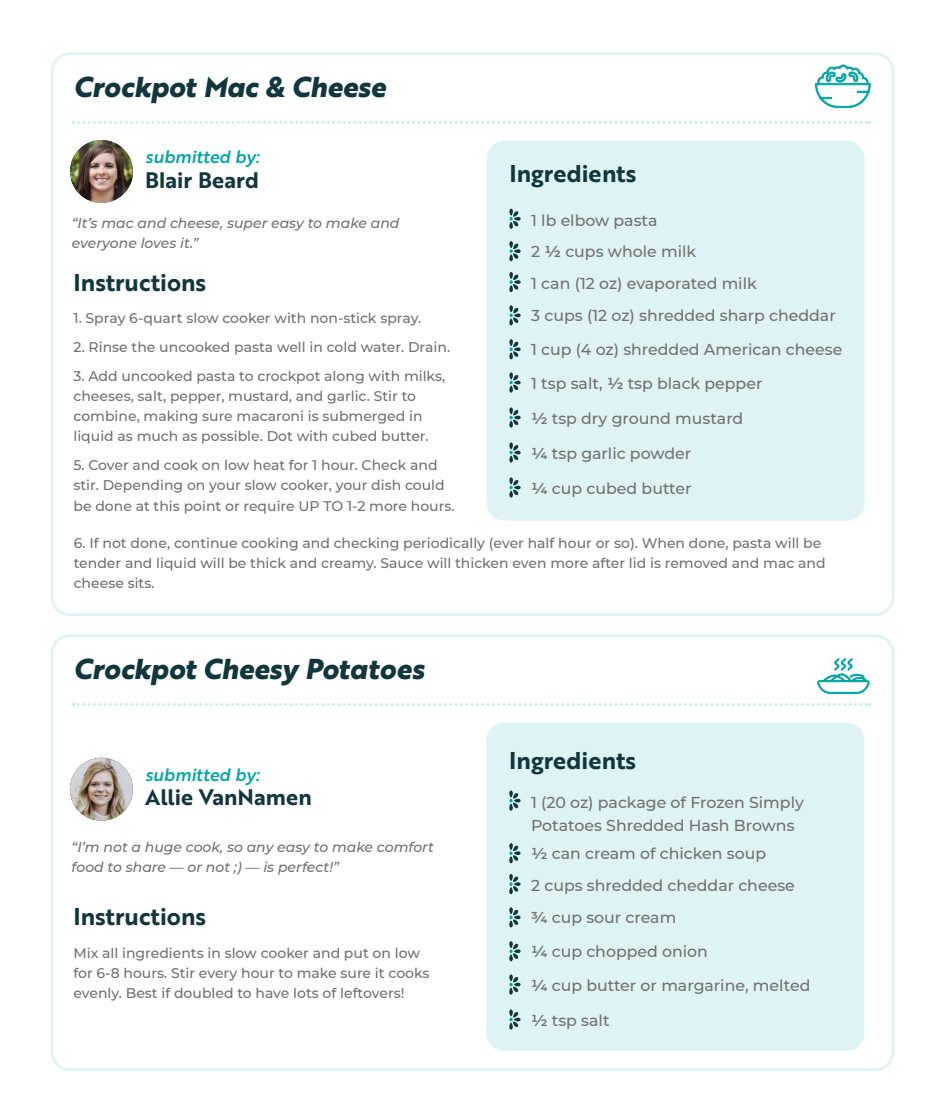
<style>
.page{position:relative;width:945px;height:1120px;background:#fff}
.page>*{position:absolute;margin:0;border:0;box-sizing:border-box;transform-origin:0 0}
.t1{font:28px "Brother 1816 Extra Bold Italic";color:#12363d}
.t2{font:23.62px "Brother 1816 Bold";color:#12363d}
.t3{font:21.88px "Brother 1816 Bold";color:#12363d}
.t4{font:17.5px "Brother 1816 Medium Italic";color:#00a6a6}
.t5{font:500 15.75px/31.9px "Montserrat";color:#707070}
.t6{font:500 14px/20.1px "Montserrat";color:#707070}
.t7{font:italic 500 14px/20.1px "Montserrat";color:#707070}
.s1{font-weight:600}
</style>
<div class="page">
<img style="left:70px;top:140px;width:63px;height:63px">
<svg style="left:73px;top:121px;width:797px;height:3px"></svg>
<div style="left:51px;top:52px;width:843px;height:564px;border:3px solid #def3f3;border-radius:18px"></div>
<div style="left:487px;top:141px;width:378px;height:380px;background:#def3f3;border-radius:18px"></div>
<svg style="left:509px;top:209px;width:12px;height:20px"></svg>
<svg style="left:509px;top:241px;width:12px;height:20px"></svg>
<svg style="left:509px;top:272px;width:12px;height:20px"></svg>
<svg style="left:509px;top:305px;width:12px;height:20px"></svg>
<svg style="left:509px;top:339px;width:12px;height:20px"></svg>
<svg style="left:509px;top:372px;width:12px;height:21px"></svg>
<svg style="left:509px;top:407px;width:12px;height:21px"></svg>
<svg style="left:509px;top:442px;width:12px;height:21px"></svg>
<svg style="left:509px;top:477px;width:12px;height:21px"></svg>
<img style="left:70px;top:758px;width:63px;height:63px;border-radius:32px">
<svg style="left:73px;top:703px;width:797px;height:3px"></svg>
<div style="left:51px;top:634px;width:843px;height:437px;border:3px solid #def3f3;border-radius:18px"></div>
<div style="left:487px;top:723px;width:377px;height:328px;background:#def3f3;border-radius:18px"></div>
<svg style="left:509px;top:791px;width:12px;height:20px"></svg>
<svg style="left:509px;top:843px;width:12px;height:20px"></svg>
<svg style="left:509px;top:874px;width:12px;height:20px"></svg>
<svg style="left:509px;top:907px;width:12px;height:20px"></svg>
<svg style="left:509px;top:941px;width:12px;height:20px"></svg>
<svg style="left:509px;top:974px;width:12px;height:21px"></svg>
<svg style="left:509px;top:1009px;width:12px;height:21px"></svg>
<svg style="left:815px;top:64px;width:56px;height:44px"></svg>
<svg style="left:817px;top:658px;width:53px;height:36px"></svg>
<h1 class="t1" style="left:74px;top:66px;width:314px">Crockpot Mac &amp; Cheese</h1>
<p class="t4" style="left:145px;top:144px;width:116px">submitted by:</p>
<h3 class="t3" style="left:145px;top:163px;width:115px">Blair Beard</h3>
<p class="t7" style="left:72px;top:212px;width:329px">“It’s mac and cheese, super easy to make and everyone loves it.”</p>
<h2 class="t2" style="left:74px;top:264px;width:134px">Instructions</h2>
<p class="t6" style="left:74px;top:308px;width:349px">1. Spray 6-quart slow cooker with non-stick spray.</p>
<p class="t6" style="left:74px;top:337px;width:378px">2. Rinse the uncooked pasta well in cold water. Drain.</p>
<p class="t6" style="left:74px;top:365px;width:373px">3. Add uncooked pasta to crockpot along with milks, cheeses, salt, pepper, mustard, and garlic. Stir to combine, making sure macaroni is submerged in liquid as much as possible. Dot with cubed butter.</p>
<p class="t6" style="left:74px;top:455px;width:383px">5. Cover and cook on low heat for 1 hour. Check and stir. Depending on your slow cooker, your dish could be done at this point or require UP TO 1-2 more hours.</p>
<h2 class="t2" style="left:509px;top:156px;width:128px">Ingredients</h2>
<p class="t5" style="left:531px;top:203px;width:306px">1 lb elbow pasta<br>2 <span class="s1">1/2</span> cups whole milk<br>1 can (12 oz) evaporated milk<br>3 cups (12 oz) shredded sharp cheddar</p>
<p class="t5" style="left:531px;top:332px;width:313px;line-height:33.2px">1 cup (4 oz) shredded American cheese<br>1 tsp salt, <span class="s1">1/2</span> tsp black pepper</p>
<p class="t5" style="left:531px;top:401px;width:214px"><span class="s1">1/2</span> tsp dry ground mustard</p>
<p class="t5" style="left:531px;top:436px;width:162px"><span class="s1">1/4</span> tsp garlic powder</p>
<p class="t5" style="left:531px;top:471px;width:162px"><span class="s1">1/4</span> cup cubed butter</p>
<p class="t6" style="left:74px;top:533px;width:753px">6. If not done, continue cooking and checking periodically (ever half hour or so). When done, pasta will be tender and liquid will be thick and creamy. Sauce will thicken even more after lid is removed and mac and cheese sits.</p>
<h1 class="t1" style="left:73px;top:647px;width:352px">Crockpot Cheesy Potatoes</h1>
<p class="t4" style="left:145px;top:761px;width:116px">submitted by:</p>
<h3 class="t3" style="left:145px;top:781px;width:168px">Allie VanNamen</h3>
<p class="t7" style="left:72px;top:836px;width:364px">“I’m not a huge cook, so any easy to make comfort food to share — or not ;) — is perfect!”</p>
<h2 class="t2" style="left:73px;top:899px;width:134px">Instructions</h2>
<p class="t6" style="left:73px;top:942px;width:358px">Mix all ingredients in slow cooker and put on low for 6-8 hours. Stir every hour to make sure it cooks evenly. Best if doubled to have lots of leftovers!</p>
<h2 class="t2" style="left:509px;top:743px;width:128px">Ingredients</h2>
<p class="t5" style="left:531px;top:790px;width:274px;line-height:23.6px">1 (20 oz) package of Frozen Simply<br>Potatoes Shredded Hash Browns</p>
<p class="t5" style="left:531px;top:837px;width:265px"><span class="s1">1/2</span> can cream of chicken soup<br>2 cups shredded cheddar cheese<br><span class="s1">3/4</span> cup sour cream</p>
<p class="t5" style="left:531px;top:934px;width:281px;line-height:33.2px"><span class="s1">1/4</span> cup chopped onion<br><span class="s1">1/4</span> cup butter or margarine, melted</p>
<p class="t5" style="left:531px;top:1003px;width:80px"><span class="s1">1/2</span> tsp salt</p>
</div>
